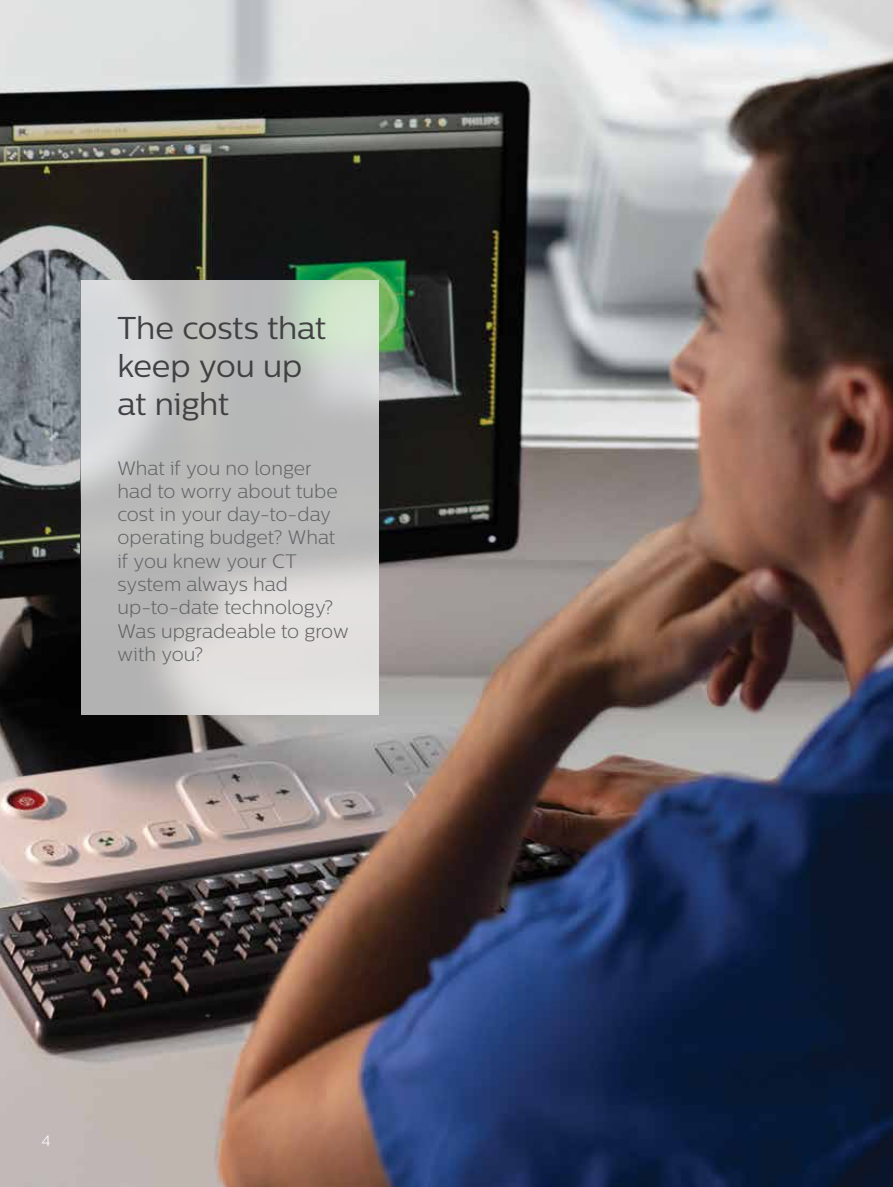
<style>
.page{position:relative;width:893px;height:1187px;background:#fff}
.page>*{position:absolute;margin:0;border:0;box-sizing:border-box;transform-origin:0 0}
.t1{font:31.5px/37.8px "Centrale Sans";letter-spacing:-.01em;color:#414042}
.t2{font:300 19.5px/23.2px "Centrale Sans";color:#636466}
.t3{font:300 15px "Centrale Sans";color:#fff}
</style>
<div class="page">
<img style="left:0;top:0;width:893px;height:1186px">
<svg style="left:81px;top:280px;width:298px;height:434px;background:#c5c6c5"></svg>
<h1 class="t1" style="left:118px;top:309px;width:210px">The costs that keep you up at night</h1>
<p class="t2" style="left:118px;top:456px;width:232px">What if you no longer had to worry about tube cost in your day-to-day operating budget? What if you knew your CT system always had up-to-date technology?<br>Was upgradeable to grow with you?</p>
<p class="t3" style="left:41px;top:1131px;width:10px">4</p>
</div>
